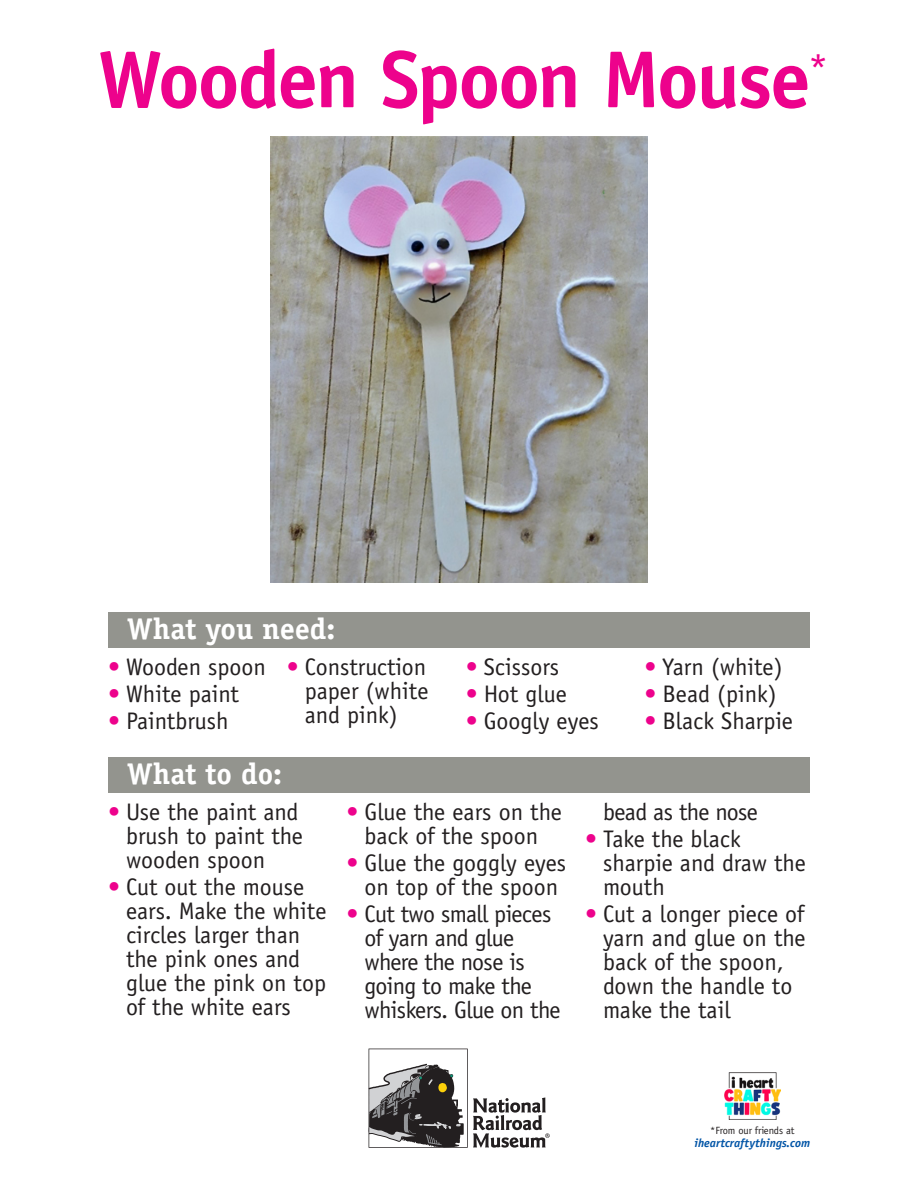
<style>
.page{position:relative;width:918px;height:1188px;background:#fff}
.page>*{position:absolute;margin:0;border:0;box-sizing:border-box;transform-origin:0 0}
.t1{font:700 81px "Officina Sans";letter-spacing:-.03em;color:#ed028c}
.t2{font:700 30px "Officina Serif";color:#fff}
.t3{font:24px/24px "Officina Sans";color:#231f20}
.t4{font:24px/24px "Officina Sans";letter-spacing:-.025em;color:#231f20}
.t5{font:italic 700 12px "Officina Sans";letter-spacing:.005em;color:#0154a6}
.t6{font:10.5px "Officina Sans";letter-spacing:-.01em;color:#231f20}
.s1{color:#ed028c}
</style>
<div class="page">
<div style="left:108px;top:612px;width:702px;height:35px;background:#93948e"></div>
<div style="left:108px;top:757px;width:702px;height:36px;background:#93948e"></div>
<svg style="left:368px;top:1049px;width:182px;height:99px"></svg>
<img style="left:724px;top:1072px;width:56px;height:48px">
<img style="left:270px;top:137px;width:378px;height:445px">
<p class="t1" style="left:98px;top:29px;width:732px">Wooden Spoon Mouse<sup>*</sup></p>
<p class="t2" style="left:127px;top:611px;width:210px">What you need:</p>
<p class="t3" style="left:108px;top:655px;width:160px"><span class="s1">•</span> Wooden spoon</p>
<p class="t3" style="left:108px;top:682px;width:132px"><span class="s1">•</span> White paint</p>
<p class="t3" style="left:108px;top:709px;width:122px"><span class="s1">•</span> Paintbrush</p>
<p class="t3" style="left:305px;top:655px;width:125px;text-align:justify;text-indent:-18px"><span class="s1">•</span> Construction paper (white and pink)</p>
<p class="t3" style="left:466px;top:655px;width:95px"><span class="s1">•</span> Scissors</p>
<p class="t3" style="left:466px;top:682px;width:103px"><span class="s1">•</span> Hot glue</p>
<p class="t3" style="left:466px;top:709px;width:135px"><span class="s1">•</span> Googly eyes</p>
<p class="t2" style="left:127px;top:755px;width:157px">What to do:</p>
<p class="t3" style="left:645px;top:655px;width:140px"><span class="s1">•</span> Yarn (white)</p>
<p class="t3" style="left:645px;top:682px;width:134px"><span class="s1">•</span> Bead (pink)</p>
<p class="t3" style="left:645px;top:709px;width:150px"><span class="s1">•</span> Black Sharpie</p>
<p class="t3" style="left:126px;top:800px;width:178px;text-indent:-18px"><span class="s1">•</span> Use the paint and brush to paint the wooden spoon</p>
<p class="t3" style="left:126px;top:875px;width:202px;text-indent:-18px"><span class="s1">•</span> Cut out the mouse ears. Make the white circles larger than the pink ones and glue the pink on top of the white ears</p>
<p class="t3" style="left:346px;top:800px;width:217px;text-align:center"><span class="s1">•</span> Glue the ears on the back of the spoon</p>
<p class="t3" style="left:346px;top:851px;width:221px;text-align:center"><span class="s1">•</span> Glue the goggly eyes on top of the spoon</p>
<p class="t4" style="left:365px;top:902px;width:198px;text-indent:-18px"><span class="s1">•</span> Cut two small pieces of yarn and glue where the nose is going to make the whiskers. Glue on the</p>
<p class="t4" style="left:603px;top:800px;width:157px">bead as the nose</p>
<p class="t3" style="left:603px;top:827px;width:204px;text-indent:-18px"><span class="s1">•</span> Take the black sharpie and draw the mouth</p>
<p class="t3" style="left:603px;top:902px;width:204px;text-indent:-18px"><span class="s1">•</span> Cut a longer piece of yarn and glue on the back of the spoon, down the handle to make the tail</p>
<p class="t6" style="left:710px;top:1124px;width:86px">*From our friends at</p>
<p class="t5" style="left:694px;top:1136px;width:117px">iheartcraftythings.com</p>
</div>
